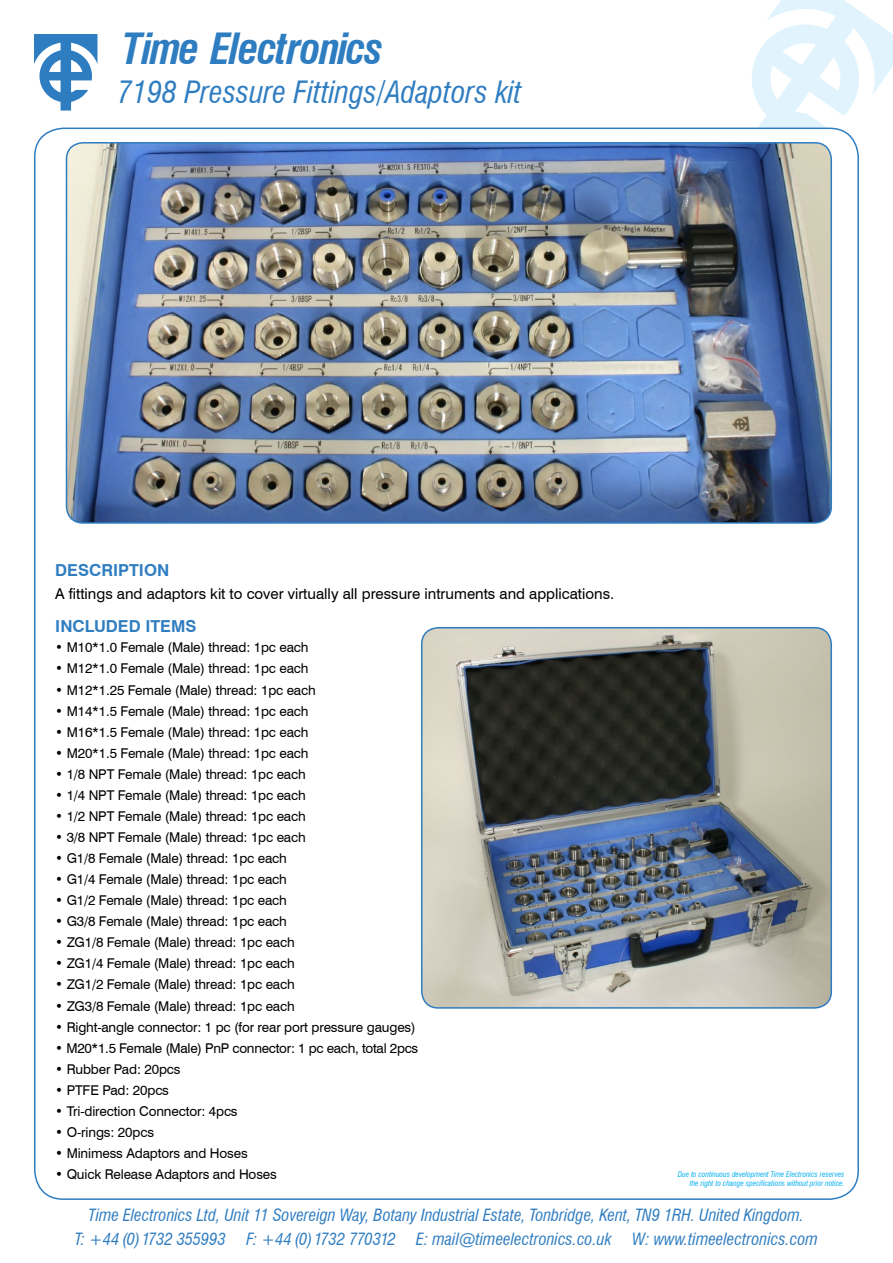
<style>
.page{position:relative;width:893px;height:1263px;background:#fff}
.page>*{position:absolute;margin:0;border:0;box-sizing:border-box;transform-origin:0 0}
.t1{font:italic 700 condensed 42px "Swiss 721 BT";letter-spacing:-.035em;color:#2f7dc1}
.t2{font:italic condensed 30px "Swiss 721 BT";color:#2f7dc1}
.t3{font:italic condensed 16.5px "Swiss 721 BT";color:#2f7dc1}
.t4{font:700 16.5px "Swiss 721 BT";color:#2f7dc1}
.t5{font:italic condensed 16.5px "Swiss 721 BT";letter-spacing:-.02em;color:#2f7dc1}
.t6{font:15px "Swiss 721 BT";color:#000}
.t7{font:13.5px "Swiss 721 BT";letter-spacing:-.01em;color:#000}
.t8{font:italic condensed 7.5px/9px "Swiss 721 BT";color:#00aeef;text-align:right}
</style>
<div class="page">
<svg style="left:746px;top:0;width:147px;height:142px"></svg>
<svg style="left:34px;top:34px;width:63px;height:77px"></svg>
<div style="left:35px;top:128px;width:823px;height:1071px;background:#fff;border-radius:29px"></div>
<img style="left:66px;top:143px;width:765px;height:380px">
<div style="left:66px;top:142px;width:766px;height:382px;border:2px solid #2f7dc1;border-radius:16px"></div>
<img style="left:422px;top:628px;width:409px;height:380px">
<div style="left:421px;top:627px;width:411px;height:382px;border:2px solid #2f7dc1;border-radius:16px"></div>
<p class="t1" style="left:123px;top:24px;width:262px">Time Electronics</p>
<p class="t2" style="left:117px;top:74px;width:406px">7198 Pressure Fittings/Adaptors kit</p>
<p class="t4" style="left:55px;top:560px;width:116px">DESCRIPTION</p>
<p class="t6" style="left:55px;top:585px;width:560px">A fittings and adaptors kit to cover virtually all pressure intruments and applications.</p>
<p class="t4" style="left:55px;top:616px;width:143px">INCLUDED ITEMS</p>
<p class="t7" style="left:55px;top:639px;width:255px">• M10*1.0 Female (Male) thread: 1pc each</p>
<p class="t7" style="left:55px;top:660px;width:255px">• M12*1.0 Female (Male) thread: 1pc each</p>
<p class="t7" style="left:55px;top:681px;width:262px">• M12*1.25 Female (Male) thread: 1pc each</p>
<p class="t7" style="left:55px;top:702px;width:255px">• M14*1.5 Female (Male) thread: 1pc each</p>
<p class="t7" style="left:55px;top:724px;width:255px">• M16*1.5 Female (Male) thread: 1pc each</p>
<p class="t7" style="left:55px;top:745px;width:255px">• M20*1.5 Female (Male) thread: 1pc each</p>
<p class="t7" style="left:55px;top:766px;width:252px">• 1/8 NPT Female (Male) thread: 1pc each</p>
<p class="t7" style="left:55px;top:787px;width:252px">• 1/4 NPT Female (Male) thread: 1pc each</p>
<p class="t7" style="left:55px;top:808px;width:252px">• 1/2 NPT Female (Male) thread: 1pc each</p>
<p class="t7" style="left:55px;top:829px;width:252px">• 3/8 NPT Female (Male) thread: 1pc each</p>
<p class="t7" style="left:55px;top:850px;width:233px">• G1/8 Female (Male) thread: 1pc each</p>
<p class="t7" style="left:55px;top:871px;width:233px">• G1/4 Female (Male) thread: 1pc each</p>
<p class="t7" style="left:55px;top:892px;width:233px">• G1/2 Female (Male) thread: 1pc each</p>
<p class="t7" style="left:55px;top:913px;width:233px">• G3/8 Female (Male) thread: 1pc each</p>
<p class="t7" style="left:55px;top:934px;width:241px">• ZG1/8 Female (Male) thread: 1pc each</p>
<p class="t7" style="left:55px;top:955px;width:241px">• ZG1/4 Female (Male) thread: 1pc each</p>
<p class="t7" style="left:55px;top:976px;width:241px">• ZG1/2 Female (Male) thread: 1pc each</p>
<p class="t7" style="left:55px;top:997px;width:241px">• ZG3/8 Female (Male) thread: 1pc each</p>
<p class="t7" style="left:55px;top:1018px;width:362px">• Right-angle connector: 1 pc (for rear port pressure gauges)</p>
<p class="t7" style="left:55px;top:1040px;width:364px">• M20*1.5 Female (Male) PnP connector: 1 pc each, total 2pcs</p>
<p class="t7" style="left:55px;top:1061px;width:127px">• Rubber Pad: 20pcs</p>
<p class="t7" style="left:55px;top:1082px;width:115px">• PTFE Pad: 20pcs</p>
<p class="t7" style="left:55px;top:1103px;width:184px">• Tri-direction Connector: 4pcs</p>
<p class="t7" style="left:55px;top:1124px;width:100px">• O-rings: 20pcs</p>
<p class="t7" style="left:55px;top:1145px;width:194px">• Minimess Adaptors and Hoses</p>
<p class="t7" style="left:55px;top:1166px;width:223px">• Quick Release Adaptors and Hoses</p>
<p class="t8" style="left:678px;top:1169px;width:168px">Due to continuous development Time Electronics reserves the right to change specifications without prior notice.</p>
<p class="t3" style="left:89px;top:1205px;width:716px">Time Electronics Ltd, Unit 11 Sovereign Way, Botany Industrial Estate, Tonbridge, Kent, TN9 1RH. United Kingdom.</p>
<p class="t3" style="left:75px;top:1229px;width:152px">T: +44 (0) 1732 355993</p>
<p class="t5" style="left:246px;top:1229px;width:151px">F: +44 (0) 1732 770312</p>
<p class="t3" style="left:416px;top:1229px;width:197px">E: mail@timeelectronics.co.uk</p>
<p class="t3" style="left:632px;top:1229px;width:187px">W: www.timeelectronics.com</p>
</div>
